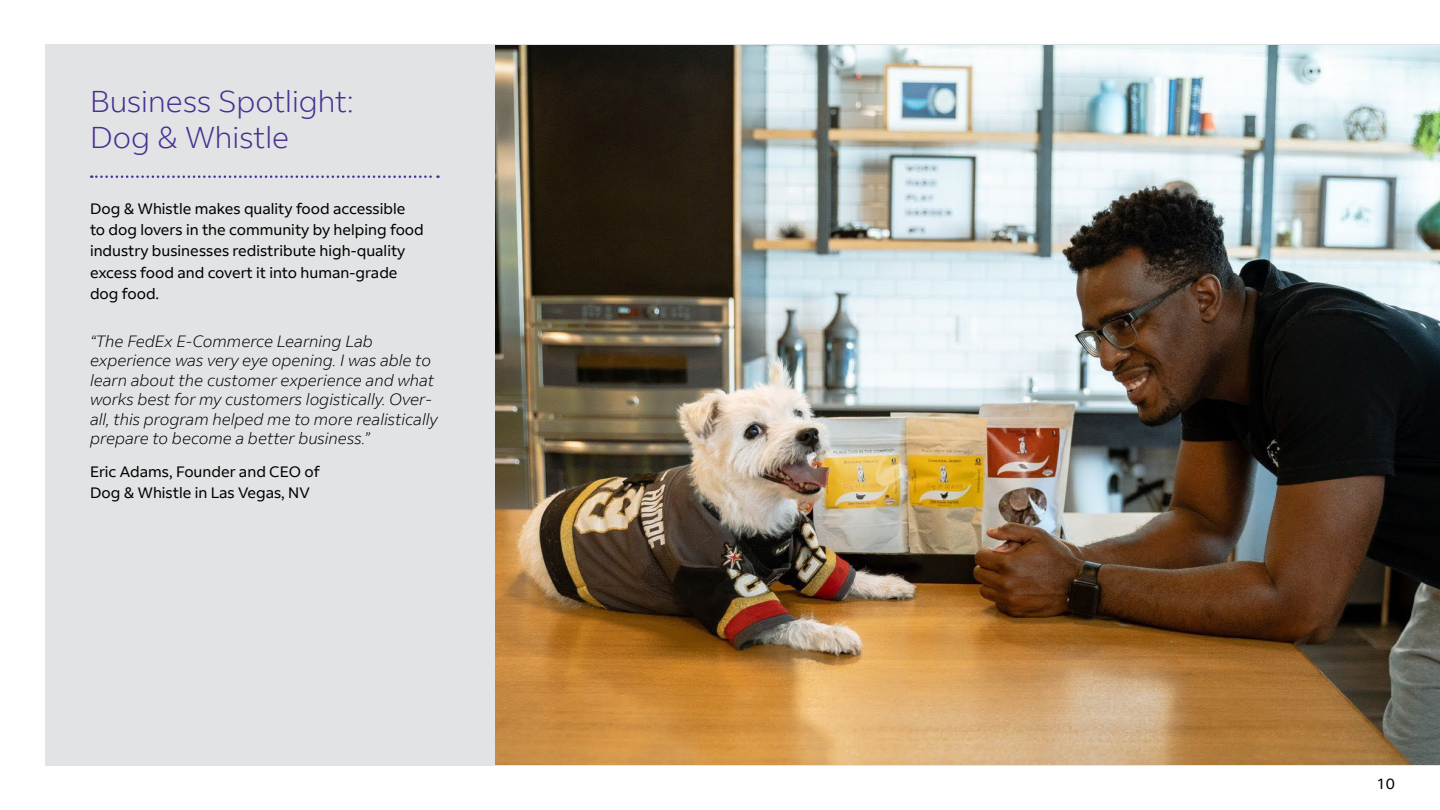
<style>
.page{position:relative;width:1440px;height:810px;background:#fff}
.page>*{position:absolute;margin:0;border:0;box-sizing:border-box;transform-origin:0 0}
.t1{font:300 30px/36px "Fed Ex Sans";color:#472f92}
.t2{font:italic 300 16.25px/19.5px "Fed Ex Sans";color:#000}
.t3{font:15px/21.2px "Fed Ex Sans";color:#000}
</style>
<div class="page">
<div style="left:45px;top:44px;width:1395px;height:722px;background:#e2e3e4"></div>
<img style="left:495px;top:45px;width:945px;height:720px">
<svg style="left:91px;top:175px;width:348px;height:3px"></svg>
<h1 class="t1" style="left:90px;top:84px;width:265px">Business Spotlight:<br>Dog &amp; Whistle</h1>
<p class="t3" style="left:90px;top:198px;width:335px">Dog &amp; Whistle makes quality food accessible to dog lovers in the community by helping food industry businesses redistribute high-quality excess food and covert it into human-grade dog food.</p>
<p class="t2" style="left:90px;top:331px;width:349px">“The FedEx E-Commerce Learning Lab experience was very eye opening. I was able to learn about the customer experience and what works best for my customers logistically. Over&shy;all, this program helped me to more realistically prepare to become a better business.”</p>
<p class="t3" style="left:90px;top:461px;width:231px">Eric Adams, Founder and CEO of<br>Dog &amp; Whistle in Las Vegas, NV</p>
<p class="t3" style="left:1377px;top:773px;width:20px">10</p>
</div>
